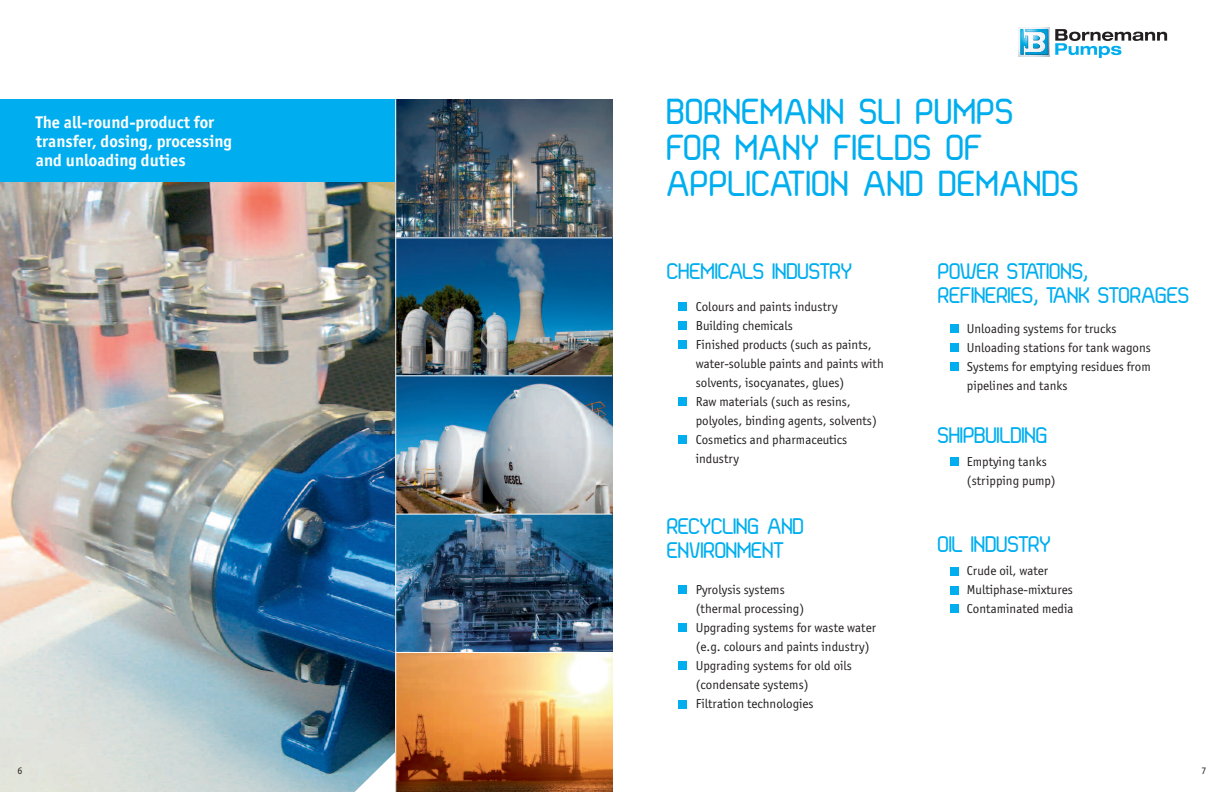
<style>
.page{position:relative;width:1224px;height:792px;background:#fff}
.page>*{position:absolute;margin:0;border:0;box-sizing:border-box;transform-origin:0 0}
.t1{font:40px/36px "Superscoop rounded";letter-spacing:.02em;color:#00aeef}
.t2{font:25px/24px "Superscoop rounded";color:#00aeef}
.t3{font:700 17px/19px "Officina San ITC";color:#fff}
.t4{font:13px/19px "Officina San ITC";color:#231f20}
.t5{font:10px "Officina San ITC";color:#231f20}
</style>
<div class="page">
<img style="left:0;top:181px;width:395px;height:611px">
<img style="left:396px;top:99px;width:216px;height:138px">
<img style="left:396px;top:238px;width:216px;height:137px">
<img style="left:396px;top:376px;width:216px;height:138px">
<img style="left:396px;top:515px;width:216px;height:137px">
<svg style="left:396px;top:653px;width:216px;height:139px"></svg>
<svg style="left:1019px;top:27px;width:148px;height:31px"></svg>
<div style="left:0;top:99px;width:396px;height:82px;background:#00aeef"></div>
<hr style="left:395px;top:99px;width:1px;height:693px;background:#fff">
<div style="left:678px;top:340px;width:9px;height:9px;background:#00aeef"></div>
<div style="left:678px;top:397px;width:9px;height:9px;background:#00aeef"></div>
<div style="left:678px;top:435px;width:9px;height:9px;background:#00aeef"></div>
<div style="left:678px;top:302px;width:9px;height:9px;background:#00aeef"></div>
<div style="left:678px;top:321px;width:9px;height:9px;background:#00aeef"></div>
<div style="left:679px;top:585px;width:8px;height:9px;background:#00aeef"></div>
<div style="left:679px;top:623px;width:8px;height:9px;background:#00aeef"></div>
<div style="left:679px;top:700px;width:8px;height:9px;background:#00aeef"></div>
<div style="left:679px;top:661px;width:8px;height:9px;background:#00aeef"></div>
<div style="left:950px;top:324px;width:9px;height:9px;background:#00aeef"></div>
<div style="left:950px;top:343px;width:9px;height:9px;background:#00aeef"></div>
<div style="left:950px;top:457px;width:9px;height:9px;background:#00aeef"></div>
<div style="left:950px;top:567px;width:9px;height:9px;background:#00aeef"></div>
<div style="left:950px;top:586px;width:9px;height:9px;background:#00aeef"></div>
<div style="left:950px;top:604px;width:9px;height:9px;background:#00aeef"></div>
<div style="left:950px;top:362px;width:9px;height:9px;background:#00aeef"></div>
<h3 class="t3" style="left:36px;top:113px;width:198px">The all-round-product for transfer, dosing, processing and unloading duties</h3>
<h1 class="t1" style="left:667px;top:94px;width:414px">BORNEMANN SLI PUMPS<br>FOR MANY FIELDS OF<br>APPLICATION AND DEMANDS</h1>
<h2 class="t2" style="left:667px;top:260px;width:187px">CHEMICALS INDUSTRY</h2>
<h2 class="t2" style="left:939px;top:260px;width:253px">POWER STATIONS,<br>REFINERIES, TANK STORAGES</h2>
<p class="t4" style="left:696px;top:297px;width:190px">Colours and paints industry<br>Building chemicals<br>Finished products (such as paints, water-soluble paints and paints with solvents, isocyanates, glues)<br>Raw materials (such as resins, polyoles, binding agents, solvents)<br>Cosmetics and pharmaceutics industry</p>
<p class="t4" style="left:967px;top:319px;width:186px">Unloading systems for trucks<br>Unloading stations for tank wagons<br>Systems for emptying residues from pipelines and tanks</p>
<h2 class="t2" style="left:938px;top:423px;width:111px">SHIPBUILDING</h2>
<p class="t4" style="left:967px;top:452px;width:90px">Emptying tanks (stripping pump)</p>
<h2 class="t2" style="left:667px;top:514px;width:138px">RECYCLING AND<br>ENVIRONMENT</h2>
<p class="t4" style="left:696px;top:580px;width:182px">Pyrolysis systems<br>(thermal processing)<br>Upgrading systems for waste water (e.g. colours and paints industry)<br>Upgrading systems for old oils (condensate systems)<br>Filtration technologies</p>
<h2 class="t2" style="left:938px;top:533px;width:114px">OIL INDUSTRY</h2>
<p class="t4" style="left:967px;top:561px;width:108px">Crude oil, water<br>Multiphase-mixtures<br>Contaminated media</p>
<p class="t5" style="left:17px;top:765px;width:6px">6</p>
<p class="t5" style="left:1202px;top:765px;width:6px">7</p>
</div>
